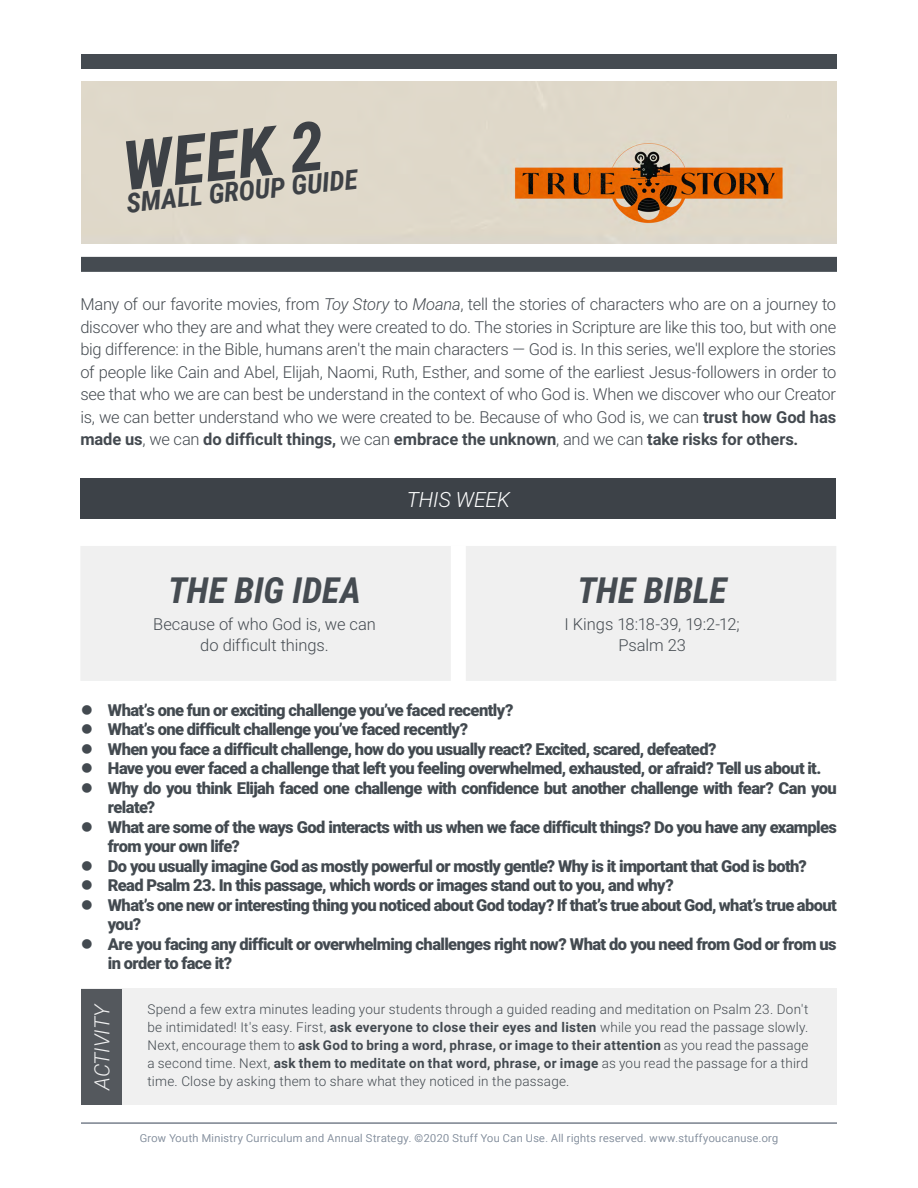
<style>
.page{position:relative;width:918px;height:1188px;background:#fff}
.page>*{position:absolute;margin:0;border:0;box-sizing:border-box;transform-origin:0 0}
.t1{font:italic 700 68.25px "Roboto Condensed";color:#3d4146}
.t2{font:italic 700 36px "Roboto Condensed";color:#454b51}
.t3{font:italic 700 27.3px "Roboto Condensed";color:#3d4146}
.t4{font:italic 300 21px "Roboto";letter-spacing:-.005em;color:#fff}
.t5{font:900 16.5px/19.5px "Roboto";letter-spacing:-.035em;color:#434a50}
.t6{font:300 16.5px/22.5px "Roboto";letter-spacing:-.015em;color:#444a50;text-align:justify}
.t7{font:300 16.5px/21px "Roboto";letter-spacing:-.005em;color:#454b51;text-align:center}
.t8{font:300 13.5px/18px "Roboto";letter-spacing:.015em;color:#434a50;text-align:justify}
.t9{font:300 10.8px "Roboto";letter-spacing:.04em;color:#8f99a6}
.s1{font-style:italic}
.s2{font-weight:700}
</style>
<div class="page">
<img style="left:81px;top:82px;width:756px;height:162px">
<div style="left:81px;top:54px;width:756px;height:15px;background:#454b51"></div>
<div style="left:81px;top:257px;width:756px;height:15px;background:#454b51"></div>
<div style="left:80px;top:546px;width:756px;height:135px;background:#f0f0f0"></div>
<div style="left:451px;top:546px;width:15px;height:135px;background:#fff"></div>
<div style="left:80px;top:478px;width:756px;height:41px;background:#3d4248"></div>
<hr style="left:81px;top:1122px;width:756px;height:2px;background:#8d949e">
<div style="left:81px;top:988px;width:756px;height:117px;background:#f0f0f0"></div>
<h1 class="t1" style="left:118px;top:119px;width:204px;rotate:-6deg">WEEK 2</h1>
<h3 class="t3" style="left:124px;top:184px;width:234px;rotate:-6deg">SMALL GROUP GUIDE</h3>
<p class="t6" style="left:80px;top:293px;width:758px">Many of our favorite movies, from <span class="s1">Toy Story</span> to <span class="s1">Moana</span>, tell the stories of characters who are on a journey to discover who they are and what they were created to do. The stories in Scripture are like this too, but with one big difference: in the Bible, humans aren't the main characters — God is. In this series, we'll explore the stories of people like Cain and Abel, Elijah, Naomi, Ruth, Esther, and some of the earliest Jesus-followers in order to see that who we are can best be understand in the context of who God is. When we discover who our Creator is, we can better understand who we were created to be. Because of who God is, we can <span class="s2">trust how God has made us</span>, we can <span class="s2">do difficult things,</span> we can <span class="s2">embrace the unknown</span>, and we can <span class="s2">take risks for others.</span></p>
<h2 class="t2" style="left:168px;top:565px;width:195px">THE BIG IDEA</h2>
<p class="t7" style="left:153px;top:613px;width:224px">Because of who God is, we can do difficult things.</p>
<p class="t4" style="left:407px;top:485px;width:105px">THIS WEEK</p>
<h2 class="t2" style="left:577px;top:565px;width:151px">THE BIBLE</h2>
<p class="t7" style="left:564px;top:613px;width:177px">I Kings 18:18-39, 19:2-12;<br>Psalm 23</p>
<p class="t5" style="left:108px;top:700px;width:731px">What’s one fun or exciting challenge you’ve faced recently?<br>What’s one difficult challenge you’ve faced recently?<br>When you face a difficult challenge, how do you usually react? Excited, scared, defeated?<br>Have you ever faced a challenge that left you feeling overwhelmed, exhausted, or afraid? Tell us about it.<br>Why do you think Elijah faced one challenge with confidence but another challenge with fear? Can you relate?<br>What are some of the ways God interacts with us when we face difficult things? Do you have any examples from your own life?<br>Do you usually imagine God as mostly powerful or mostly gentle? Why is it important that God is both?<br>Read Psalm 23. In this passage, which words or images stand out to you, and why?<br>What’s one new or interesting thing you noticed about God today? If that’s true about God, what’s true about you?<br>Are you facing any difficult or overwhelming challenges right now? What do you need from God or from us in order to face it?</p>
<p class="t4" style="left:87px;top:1090px;width:88px;rotate:-90deg">ACTIVITY</p>
<p class="t8" style="left:147px;top:1000px;width:662px">Spend a few extra minutes leading your students through a guided reading and meditation on Psalm 23. Don't be intimidated! It's easy. First, <span class="s2">ask everyone to close their eyes and listen</span> while you read the passage slowly.<br>Next, encourage them to <span class="s2">ask God to bring a word, phrase, or image to their attention</span> as you read the passage a second time. Next, <span class="s2">ask them to meditate on that word, phrase, or image</span> as you read the passage for a third time. Close by asking them to share what they noticed in the passage.</p>
<p class="t9" style="left:140px;top:1131px;width:640px">Grow Youth Ministry Curriculum and Annual Strategy. ©2020 Stuff You Can Use. All rights reserved. www.stuffyoucanuse.org</p>
</div>
